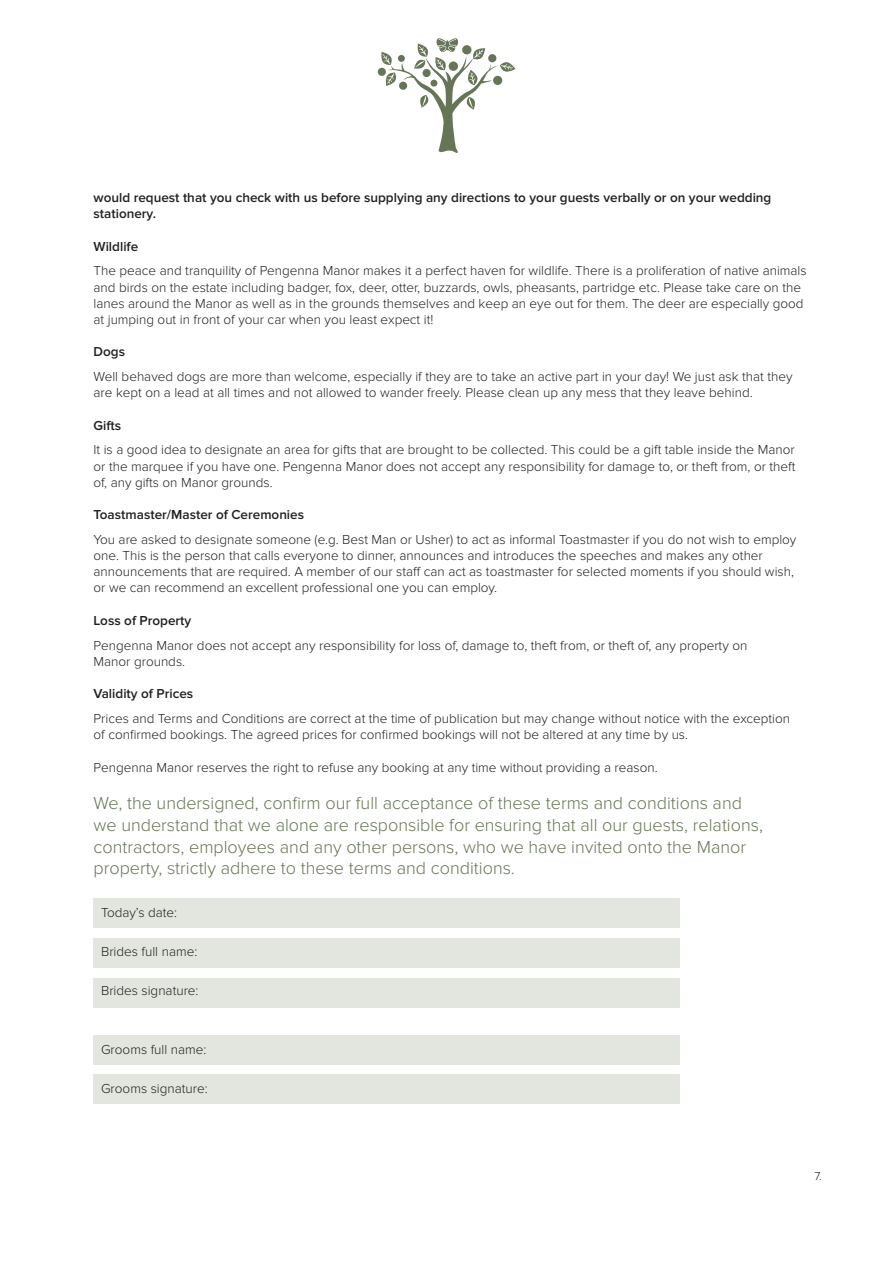
<style>
.page{position:relative;width:893px;height:1263px;background:#fff}
.page>*{position:absolute;margin:0;border:0;box-sizing:border-box;transform-origin:0 0}
.t1{font:300 18px/21.6px "Proxima Nova";color:#667556}
.t2{font:300 13.5px/16.2px "Proxima Nova";color:#231f20}
.t3{font:600 13.5px/16.2px "Proxima Nova";color:#231f20}
.t4{font:300 12px "Proxima Nova";color:#231f20}
</style>
<div class="page">
<div style="left:378px;top:68px;width:8px;height:8px;background:#667556;border-radius:50%"></div>
<svg style="left:380px;top:38px;width:135px;height:115px"></svg>
<div style="left:94px;top:1075px;width:586px;height:29px;background:#e2e6de"></div>
<div style="left:94px;top:1036px;width:586px;height:29px;background:#e2e6de"></div>
<div style="left:94px;top:979px;width:586px;height:29px;background:#e2e6de"></div>
<div style="left:94px;top:938px;width:586px;height:30px;background:#e2e6de"></div>
<div style="left:94px;top:898px;width:586px;height:30px;background:#e2e6de"></div>
<p class="t3" style="left:94px;top:190px;width:679px">would request that you check with us before supplying any directions to your guests verbally or on your wedding stationery.</p>
<p class="t3" style="left:94px;top:238px;width:46px">Wildlife</p>
<p class="t2" style="left:94px;top:263px;width:715px">The peace and tranquility of Pengenna Manor makes it a perfect haven for wildlife. There is a proliferation of native animals and birds on the estate including badger, fox, deer, otter, buzzards, owls, pheasants, partridge etc. Please take care on the lanes around the Manor as well as in the grounds themselves and keep an eye out for them. The deer are especially good at jumping out in front of your car when you least expect it!</p>
<p class="t3" style="left:94px;top:344px;width:33px">Dogs</p>
<p class="t2" style="left:94px;top:369px;width:700px">Well behaved dogs are more than welcome, especially if they are to take an active part in your day! We just ask that they are kept on a lead at all times and not allowed to wander freely. Please clean up any mess that they leave behind.</p>
<p class="t3" style="left:94px;top:417px;width:29px">Gifts</p>
<p class="t2" style="left:94px;top:442px;width:703px;text-align:justify">It is a good idea to designate an area for gifts that are brought to be collected. This could be a gift table inside the Manor or the marquee if you have one. Pengenna Manor does not accept any responsibility for damage to, or theft from, or theft of, any gifts on Manor grounds.</p>
<p class="t3" style="left:94px;top:507px;width:212px">Toastmaster/Master of Ceremonies</p>
<p class="t2" style="left:94px;top:531px;width:704px">You are asked to designate someone (e.g. Best Man or Usher) to act as informal Toastmaster if you do not wish to employ one. This is the person that calls everyone to dinner, announces and introduces the speeches and makes any other announcements that are required. A member of our staff can act as toastmaster for selected moments if you should wish, or we can recommend an excellent professional one you can employ.</p>
<p class="t3" style="left:94px;top:612px;width:99px">Loss of Property</p>
<p class="t2" style="left:94px;top:637px;width:655px">Pengenna Manor does not accept any responsibility for loss of, damage to, theft from, or theft of, any property on<br>Manor grounds.</p>
<p class="t3" style="left:94px;top:686px;width:101px">Validity of Prices</p>
<p class="t2" style="left:94px;top:710px;width:698px">Prices and Terms and Conditions are correct at the time of publication but may change without notice with the exception of confirmed bookings. The agreed prices for confirmed bookings will not be altered at any time by us.</p>
<p class="t2" style="left:94px;top:759px;width:566px">Pengenna Manor reserves the right to refuse any booking at any time without providing a reason.</p>
<p class="t1" style="left:94px;top:793px;width:671px">We, the undersigned, confirm our full acceptance of these terms and conditions and we understand that we alone are responsible for ensuring that all our guests, relations, contractors, employees and any other persons, who we have invited onto the Manor property, strictly adhere to these terms and conditions.</p>
<p class="t2" style="left:101px;top:905px;width:78px">Today’s date:</p>
<p class="t2" style="left:101px;top:944px;width:98px">Brides full name:</p>
<p class="t2" style="left:101px;top:983px;width:99px">Brides signature:</p>
<p class="t2" style="left:101px;top:1041px;width:107px">Grooms full name:</p>
<p class="t2" style="left:101px;top:1080px;width:108px">Grooms signature:</p>
<p class="t4" style="left:814px;top:1169px;width:9px">7.</p>
</div>
